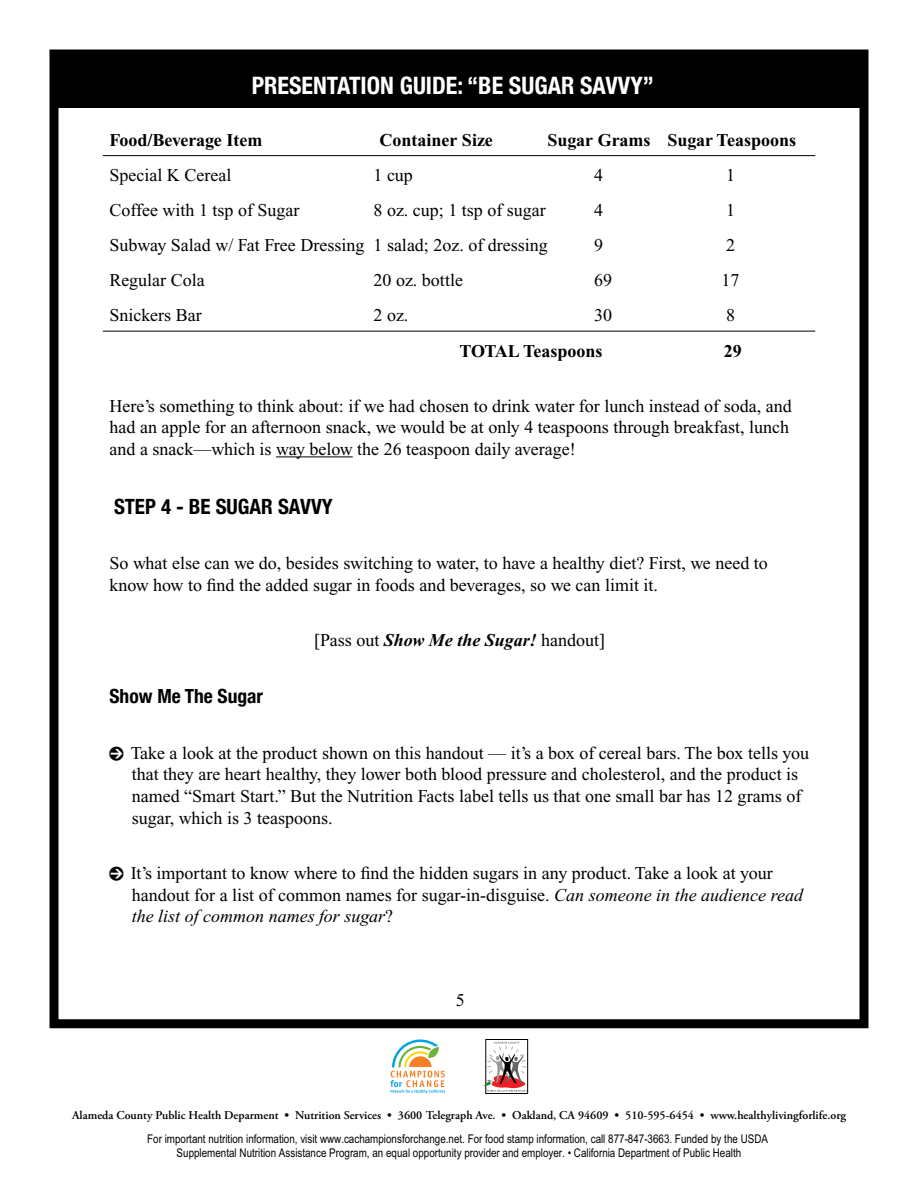
<style>
.page{position:relative;width:918px;height:1188px;background:#fff}
.page>*{position:absolute;margin:0;border:0;box-sizing:border-box;transform-origin:0 0}
.t1{font:700 condensed 24px "Helvetica Neue";color:#fff}
.t2{font:700 condensed 21px "Helvetica Neue";color:#000}
.t3{font:700 condensed 19.5px "Helvetica Neue";color:#000}
.t4{font:18px/21.6px "Times New Roman";color:#000}
.t5{font:700 18px "Times New Roman";color:#000}
.t6{font:12px/14.4px "Arial Narrow";color:#000;text-align:center}
.t7{font:600 12px "Adobe Garamond Pro";color:#000}
.s1{font-weight:700;font-style:italic}
.s2{font-family:"Pointers"}
.s3{font-style:italic}
</style>
<div class="page">
<div style="left:50px;top:50px;width:818px;height:978px;border:9px solid #000"></div>
<hr style="left:276px;top:456px;width:77px;height:1px;background:#000">
<div style="left:53px;top:52px;width:811px;height:56px;background:#000"></div>
<hr style="left:103px;top:155px;width:712px;height:1px;background:#000">
<hr style="left:103px;top:331px;width:712px;height:1px;background:#000">
<svg style="left:486px;top:1039px;width:42px;height:55px"></svg>
<svg style="left:483px;top:1042px;width:44px;height:50px"></svg>
<svg style="left:390px;top:1039px;width:55px;height:54px"></svg>
<h1 class="t1" style="left:252px;top:71px;width:404px">PRESENTATION GUIDE: “BE SUGAR SAVVY”</h1>
<p class="t5" style="left:110px;top:130px;width:154px">Food/Beverage Item</p>
<p class="t5" style="left:380px;top:130px;width:115px">Container Size</p>
<p class="t5" style="left:547px;top:130px;width:250px">Sugar Grams Sugar Teaspoons</p>
<p class="t4" style="left:110px;top:164px;width:123px">Special K Cereal</p>
<p class="t4" style="left:374px;top:164px;width:41px">1 cup</p>
<p class="t4" style="left:594px;top:164px;width:10px">4</p>
<p class="t4" style="left:726px;top:164px;width:10px">1</p>
<p class="t4" style="left:110px;top:199px;width:191px">Coffee with 1 tsp of Sugar</p>
<p class="t4" style="left:374px;top:199px;width:174px">8 oz. cup; 1 tsp of sugar</p>
<p class="t4" style="left:594px;top:199px;width:10px">4</p>
<p class="t4" style="left:726px;top:199px;width:10px">1</p>
<p class="t4" style="left:110px;top:234px;width:440px">Subway Salad w/ Fat Free Dressing 1 salad; 2oz. of dressing</p>
<p class="t4" style="left:594px;top:234px;width:10px">9</p>
<p class="t4" style="left:726px;top:234px;width:10px">2</p>
<p class="t4" style="left:110px;top:270px;width:97px">Regular Cola</p>
<p class="t4" style="left:374px;top:270px;width:91px">20 oz. bottle</p>
<p class="t4" style="left:594px;top:270px;width:19px">69</p>
<p class="t4" style="left:722px;top:270px;width:19px">17</p>
<p class="t4" style="left:110px;top:305px;width:94px">Snickers Bar</p>
<p class="t4" style="left:374px;top:305px;width:36px">2 oz.</p>
<p class="t4" style="left:594px;top:305px;width:19px">30</p>
<p class="t4" style="left:726px;top:305px;width:10px">8</p>
<p class="t5" style="left:459px;top:341px;width:145px">TOTAL Teaspoons</p>
<p class="t5" style="left:724px;top:341px;width:19px">29</p>
<p class="t4" style="left:110px;top:395px;width:684px">Here’s something to think about: if we had chosen to drink water for lunch instead of soda, and had an apple for an afternoon snack, we would be at only 4 teaspoons through breakfast, lunch and a snack—which is way below the 26 teaspoon daily average!</p>
<p class="t2" style="left:114px;top:494px;width:220px">Step 4 - BE SUGAR SAVVY</p>
<p class="t4" style="left:110px;top:553px;width:660px">So what else can we do, besides switching to water, to have a healthy diet? First, we need to know how to find the added sugar in foods and beverages, so we can limit it.</p>
<p class="t4" style="left:314px;top:630px;width:293px">[Pass out <span class="s1">Show Me the Sugar!</span> handout]</p>
<p class="t3" style="left:110px;top:685px;width:155px">Show Me The Sugar</p>
<p class="t4" style="left:132px;top:742px;width:679px;text-indent:-22px"><span class="s2">0</span> Take a look at the product shown on this handout — it’s a box of cereal bars. The box tells you that they are heart healthy, they lower both blood pressure and cholesterol, and the product is named “Smart Start.” But the Nutrition Facts label tells us that one small bar has 12 grams of sugar, which is 3 teaspoons.</p>
<p class="t4" style="left:132px;top:862px;width:673px;text-indent:-22px"><span class="s2">0</span> It’s important to know where to find the hidden sugars in any product. Take a look at your handout for a list of common names for sugar-in-disguise. <span class="s3">Can someone in the audience read the list of common names for sugar</span>?</p>
<p class="t4" style="left:456px;top:990px;width:10px">5</p>
<p class="t7" style="left:72px;top:1108px;width:776px">Alameda County Public Health Deparment • Nutrition Services • 3600 Telegraph Ave. • Oakland, CA 94609 • 510-595-6454 • www.healthylivingforlife.org</p>
<p class="t6" style="left:147px;top:1131px;width:622px">For important nutrition information, visit www.cachampionsforchange.net. For food stamp information, call 877-847-3663. Funded by the USDA<br>Supplemental Nutrition Assistance Program, an equal opportunity provider and employer. • California Department of Public Health</p>
</div>
